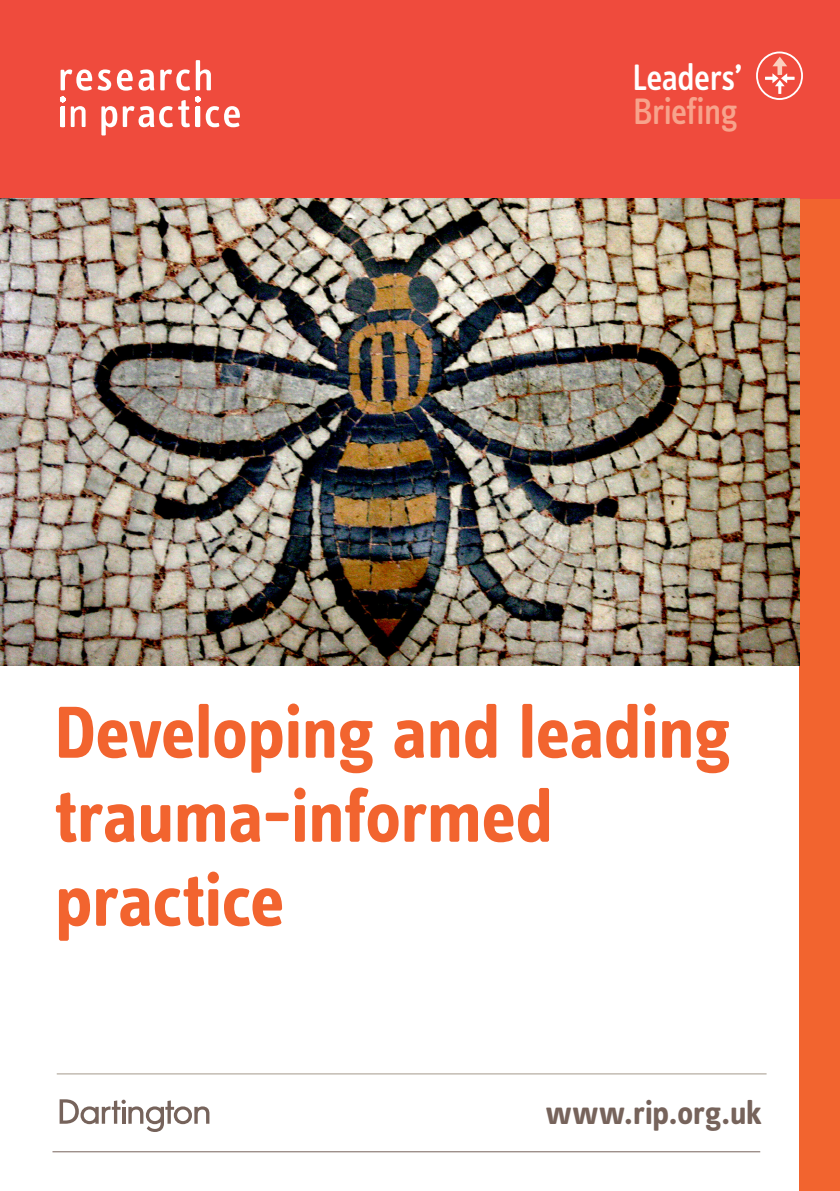
<style>
.page{position:relative;width:840px;height:1191px;background:#fff}
.page>*{position:absolute;margin:0;border:0;box-sizing:border-box;transform-origin:0 0}
.RiP_Title{font:700 76px/84px "Info Text Pro";letter-spacing:-.02em;color:#f2642f}
.RiP_Last_Bullet{font:500 38px "Info Text Pro";letter-spacing:-.035em;color:#fff;scale:.94 1}
.RiP_Last_Bullet-2{font:500 38px "Info Text Pro";letter-spacing:-.035em;color:#f7a38c;scale:.94 1}
.t1{font:700 34px "Info Text Pro";letter-spacing:-.01em;color:#76635b}
</style>
<div class="page">
<div style="left:799px;top:0;width:40px;height:1191px;background:#f2642f"></div>
<hr style="left:52px;top:1151px;width:707px;height:1px;background:#76635b">
<div style="left:0;top:0;width:839px;height:198px;background:#ef4b3d"></div>
<hr style="left:57px;top:1073px;width:709px;height:1px;background:#a4998c">
<svg style="left:60px;top:1099px;width:149px;height:33px"></svg>
<svg style="left:60px;top:60px;width:180px;height:75px"></svg>
<div style="left:755px;top:52px;width:47px;height:48px;border:2px solid #fff;border-radius:50%"></div>
<svg style="left:764px;top:57px;width:30px;height:37px"></svg>
<img style="left:0;top:198px;width:798px;height:467px">
<p class="RiP_Last_Bullet" style="left:632px;top:55px;width:119px">Leaders’</p>
<p class="RiP_Last_Bullet-2" style="left:632px;top:89px;width:113px">Briefing</p>
<p class="RiP_Title" style="left:54px;top:689px;width:677px">Developing and leading trauma-informed practice</p>
<p class="t1" style="left:545px;top:1092px;width:218px">www.rip.org.uk</p>
</div>
